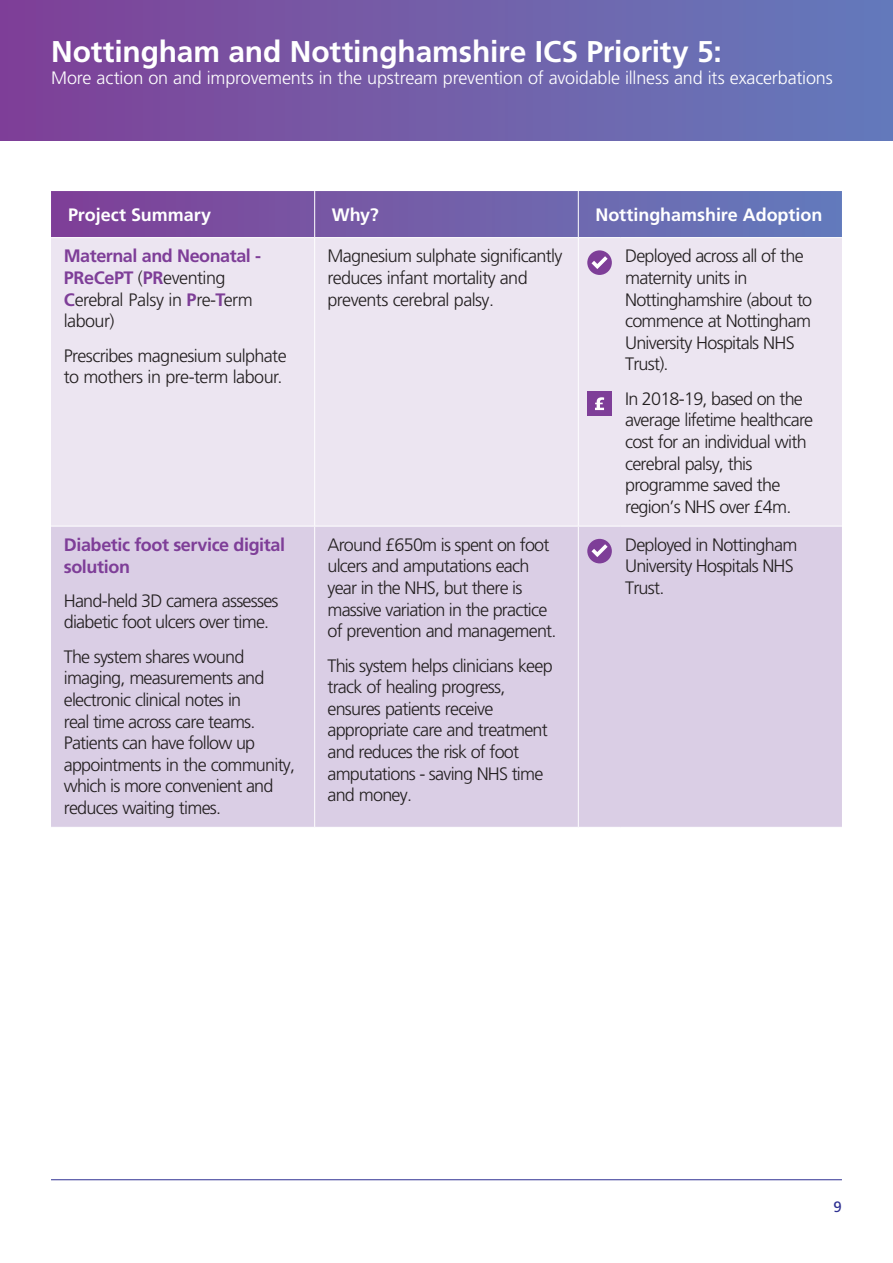
<style>
.page{position:relative;width:893px;height:1263px;background:#fff}
.page>*{position:absolute;margin:0;border:0;box-sizing:border-box;transform-origin:0 0}
.Heading{font:700 30px "Frutiger";letter-spacing:-.005em;color:#fff}
.Table_Text{font:300 18px/21.6px "Frutiger LT Std";letter-spacing:-.04em;color:#231f20}
.Heading-2{font:300 18px "Frutiger";letter-spacing:-.01em;color:#fff}
.Pink_Bullets{font:700 18px "Frutiger";color:#fff}
.Table_Text-2{font:700 18px/21.6px "Frutiger";letter-spacing:-.02em;color:#7e3e98}
.t1{font:15px "Frutiger";color:#2e3092}
.s1{font-weight:700;color:#7e3e98}
</style>
<div class="page">
<hr style="left:51px;top:1179px;width:791px;height:1px;background:#2e3092">
<div style="left:0;top:0;width:893px;height:140px;background:linear-gradient(to right,#804197,#647bbb)"></div>
<svg style="left:51px;top:191px;width:791px;height:46px;background:#725ea9"></svg>
<div style="left:51px;top:238px;width:791px;height:288px;background:#ece5f1"></div>
<div style="left:51px;top:527px;width:791px;height:300px;background:#dacee5"></div>
<hr style="left:314px;top:191px;width:1px;height:46px;background:#fff">
<hr style="left:578px;top:191px;width:1px;height:46px;background:#fff">
<hr style="left:314px;top:238px;width:1px;height:288px;background:#fff">
<hr style="left:578px;top:238px;width:1px;height:288px;background:#fff">
<hr style="left:314px;top:526px;width:1px;height:301px;background:#fff">
<hr style="left:578px;top:526px;width:1px;height:301px;background:#fff">
<div style="left:587px;top:250px;width:25px;height:25px;background:#7e3e98;border-radius:50%"></div>
<svg style="left:591px;top:256px;width:17px;height:13px"></svg>
<div style="left:587px;top:391px;width:25px;height:25px;background:#7e3e98"></div>
<svg style="left:595px;top:397px;width:9px;height:13px"></svg>
<div style="left:587px;top:539px;width:25px;height:24px;background:#7e3e98;border-radius:50%"></div>
<svg style="left:591px;top:544px;width:17px;height:13px"></svg>
<p class="Heading" style="left:51px;top:34px;width:672px">Nottingham and Nottinghamshire ICS Priority 5:</p>
<p class="Heading-2" style="left:51px;top:68px;width:783px">More action on and improvements in the upstream prevention of avoidable illness and its exacerbations</p>
<p class="Pink_Bullets" style="left:68px;top:204px;width:145px">Project Summary</p>
<p class="Pink_Bullets" style="left:332px;top:204px;width:49px">Why?</p>
<p class="Pink_Bullets" style="left:595px;top:204px;width:229px">Nottinghamshire Adoption</p>
<p class="Table_Text" style="left:64px;top:246px;width:199px"><span class="s1">Maternal and Neonatal -<br>PReCePT</span> (<span class="s1">PR</span>eventing<br><span class="s1">C</span>erebral Palsy in <span class="s1">P</span>re-<span class="s1">T</span>erm labour)</p>
<p class="Table_Text" style="left:64px;top:345px;width:224px">Prescribes magnesium sulphate to mothers in pre-term labour.</p>
<p class="Table_Text" style="left:327px;top:246px;width:236px">Magnesium sulphate significantly reduces infant mortality and prevents cerebral palsy.</p>
<p class="Table_Text" style="left:625px;top:246px;width:189px">Deployed across all of the maternity units in<br>Nottinghamshire (about to commence at Nottingham<br>University Hospitals NHS<br>Trust).</p>
<p class="Table_Text" style="left:625px;top:388px;width:190px">In 2018-19, based on the average lifetime healthcare cost for an individual with cerebral palsy, this programme saved the region’s NHS over £4m.</p>
<p class="Table_Text-2" style="left:64px;top:534px;width:223px">Diabetic foot service digital solution</p>
<p class="Table_Text" style="left:64px;top:590px;width:216px">Hand-held 3D camera assesses diabetic foot ulcers over time.</p>
<p class="Table_Text" style="left:64px;top:646px;width:233px">The system shares wound imaging, measurements and electronic clinical notes in<br>real time across care teams.<br>Patients can have follow up appointments in the community, which is more convenient and reduces waiting times.</p>
<p class="Table_Text" style="left:327px;top:534px;width:231px">Around £650m is spent on foot ulcers and amputations each year in the NHS, but there is massive variation in the practice of prevention and management.</p>
<p class="Table_Text" style="left:327px;top:655px;width:227px">This system helps clinicians keep track of healing progress, ensures patients receive appropriate care and treatment and reduces the risk of foot amputations - saving NHS time and money.</p>
<p class="Table_Text" style="left:625px;top:534px;width:174px">Deployed in Nottingham<br>University Hospitals NHS<br>Trust.</p>
<p class="t1" style="left:834px;top:1198px;width:10px">9</p>
</div>
